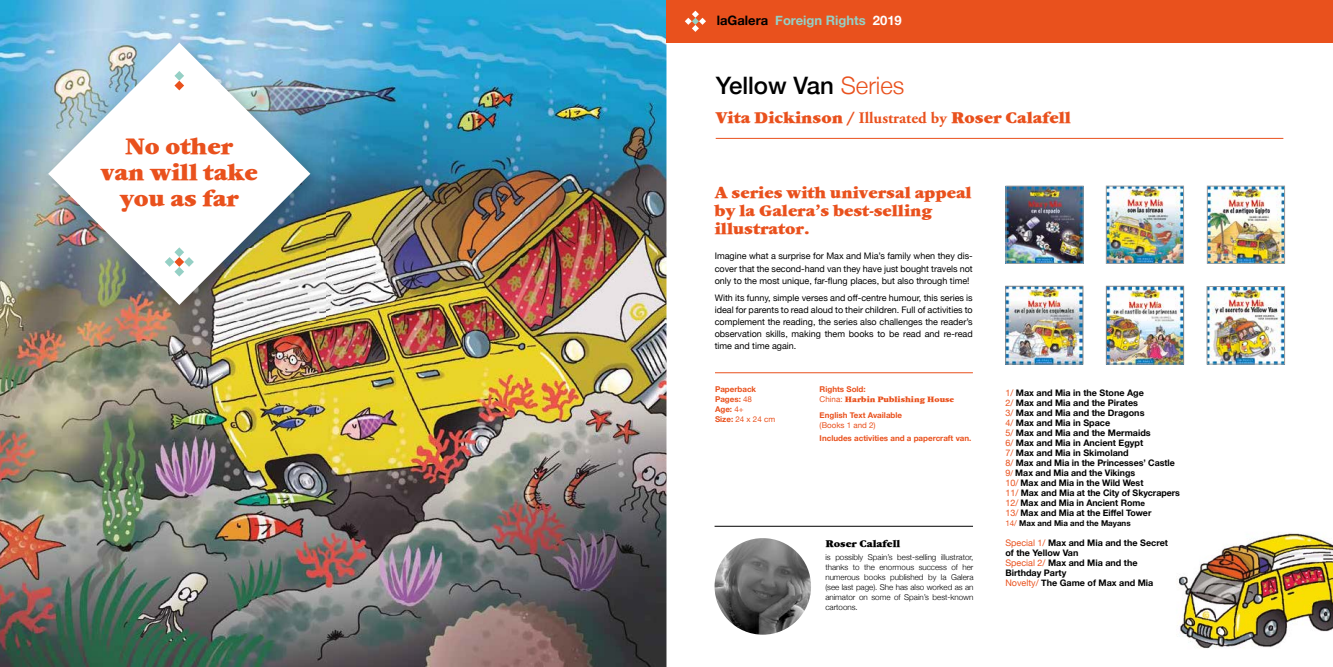
<style>
.page{position:relative;width:1333px;height:667px;background:#fff}
.page>*{position:absolute;margin:0;border:0;box-sizing:border-box;transform-origin:0 0}
.t1{font:500 24px "Helvetica Neue";color:#000}
.t2{font:23px/26px "Garamond ITCTT Ultra";color:#e9511d;text-align:center}
.t3{font:16px/18px "Garamond ITCTT Ultra";color:#e9511d}
.t4{font:700 13px "Helvetica Neue";color:#95d0c5}
.t5{font:700 13px "Helvetica Neue";color:#fff}
.t6{font:10px "Garamond ITCTT Ultra";color:#000}
.t7{font:700 9px/10px "Helvetica Neue";color:#000}
.t8{font:9px/12px "Helvetica Neue";color:#000;text-align:justify}
.t9{font:300 8px/10px "Helvetica Neue";color:#000;text-align:justify}
.t10{font:700 8px/10px "Helvetica Neue";color:#e9511d}
.t11{font:8px "Garamond ITCTT Ultra";color:#e9511d}
.t12{font:700 8px "Helvetica Neue";color:#000}
.t13{font:8px "Helvetica Neue";color:#e9511d}
.s1{color:#000}
.s2{font-weight:300;color:#e9511d}
.s3{font-family:"Adobe Garamond Bold Os F"}
.s4{font-weight:400}
.s5{font-family:"Helvetica Neue"}
.s6{font-weight:400;color:#e9511d}
.s7{font-weight:400;font-size:8px;color:#e9511d}
.s8{font-size:8px}
</style>
<div class="page">
<img style="left:1178px;top:532px;width:154px;height:117px">
<img style="left:1007px;top:188px;width:74px;height:73px">
<div style="left:1005px;top:186px;width:78px;height:77px;border:1px solid #9d9d9c"></div>
<img style="left:1108px;top:188px;width:73px;height:73px">
<div style="left:1106px;top:186px;width:77px;height:77px;border:1px solid #9d9d9c"></div>
<img style="left:1208px;top:188px;width:74px;height:73px">
<div style="left:1206px;top:186px;width:78px;height:77px;border:1px solid #9d9d9c"></div>
<img style="left:1208px;top:288px;width:74px;height:74px">
<div style="left:1206px;top:286px;width:78px;height:78px;border:1px solid #9d9d9c"></div>
<img style="left:1007px;top:288px;width:74px;height:74px">
<div style="left:1005px;top:286px;width:78px;height:78px;border:1px solid #878787"></div>
<img style="left:1108px;top:288px;width:73px;height:74px">
<div style="left:1106px;top:286px;width:77px;height:78px;border:1px solid #878787"></div>
<img style="left:0;top:0;width:666px;height:666px">
<img style="left:41px;top:36px;width:284px;height:284px">
<img style="left:48px;top:43px;width:262px;height:262px">
<svg style="left:165px;top:247px;width:29px;height:29px"></svg>
<svg style="left:174px;top:71px;width:10px;height:19px"></svg>
<div style="left:666px;top:0;width:666px;height:43px;background:#e9511d"></div>
<svg style="left:685px;top:11px;width:21px;height:21px"></svg>
<hr style="left:715px;top:138px;width:568px;height:1px;background:#e9511d">
<hr style="left:715px;top:372px;width:257px;height:1px;background:#e9511d">
<hr style="left:714px;top:525px;width:258px;height:1px;background:#000">
<img style="left:714px;top:537px;width:97px;height:97px;border-radius:48px">
<h2 class="t2" style="left:101px;top:133px;width:159px">No other<br>van will take you as far</h2>
<h3 class="t4" style="left:716px;top:10px;width:151px"><span class="s1">laGalera</span> Foreign Rights</h3>
<h3 class="t5" style="left:872px;top:10px;width:30px">2019</h3>
<h1 class="t1" style="left:715px;top:66px;width:190px">Yellow Van <span class="s2">Series</span></h1>
<h3 class="t3" style="left:715px;top:108px;width:357px">Vita Dickinson / <span class="s3">Illustrated by</span> Roser Calafell</h3>
<h3 class="t3" style="left:714px;top:183px;width:258px">A series with universal appeal by la Galera’s best-selling illustrator.</h3>
<p class="t8" style="left:714px;top:250px;width:259px">Imagine what a surprise for Max and Mia’s family when they dis&shy;cover that the second-hand van they have just bought travels not only to the most unique, far-flung places, but also through time!</p>
<p class="t8" style="left:714px;top:292px;width:259px">With its funny, simple verses and off-centre humour, this series is ideal for parents to read aloud to their children. Full of activities to complement the reading, the series also challenges the reader’s observation skills, making them books to be read and re-read time and time again.</p>
<p class="t10" style="left:715px;top:384px;width:62px">Paperback<br>Pages: <span class="s4">48<br></span>Age: <span class="s4">4+<br></span>Size: <span class="s4">24 x 24 cm</span></p>
<p class="t10" style="left:819px;top:384px;width:48px">Rights Sold:</p>
<p class="t11" style="left:819px;top:395px;width:136px"><span class="s5">China:</span> Harbin Publishing House</p>
<p class="t10" style="left:819px;top:410px;width:84px">English Text Available</p>
<p class="t13" style="left:819px;top:420px;width:58px">(Books 1 and 2)</p>
<p class="t10" style="left:819px;top:433px;width:153px">Includes activities and a papercraft van.</p>
<p class="t6" style="left:825px;top:537px;width:76px">Roser Calafell</p>
<p class="t9" style="left:825px;top:551px;width:150px">is possibly Spain’s best-selling illustrator, thanks to the enormous success of her numerous books published by la Galera (see last page). She has also worked as an animator on some of Spain’s best-known cartoons.</p>
<p class="t7" style="left:1005px;top:388px;width:176px"><span class="s6">1/</span> Max and Mia in the Stone Age<br><span class="s6">2/</span> Max and Mia and the Pirates<br><span class="s6">3/</span> Max and Mia and the Dragons<br><span class="s6">4/</span> Max and Mia in Space<br><span class="s6">5/</span> Max and Mia and the Mermaids<br><span class="s6">6/</span> Max and Mia in Ancient Egypt<br><span class="s6">7/</span> Max and Mia in Skimoland<br><span class="s6">8/</span> Max and Mia in the Princesses’ Castle<br><span class="s6">9</span><span class="s7">/</span> Max and Mia and the Vikings<br><span class="s6">10/</span> Max and Mia in the Wild West<br><span class="s6">11/</span> Max and Mia at the City of Skycrapers<br><span class="s6">12/</span> Max and Mia in Ancient Rom<span class="s8">e<br></span><span class="s6">13/</span> Max and Mia at the Eiffel Tower</p>
<p class="t12" style="left:1005px;top:517px;width:127px"><span class="s6">14/</span> Max and Mia and the Mayans</p>
<p class="t7" style="left:1005px;top:538px;width:164px"><span class="s6">Special 1/</span> Max and Mia and the Secret of the Yellow Van<br><span class="s6">Special 2/</span> Max and Mia and the<br>Birthday Party<br><span class="s6">Novelty/</span> The Game of Max and Mia</p>
</div>
